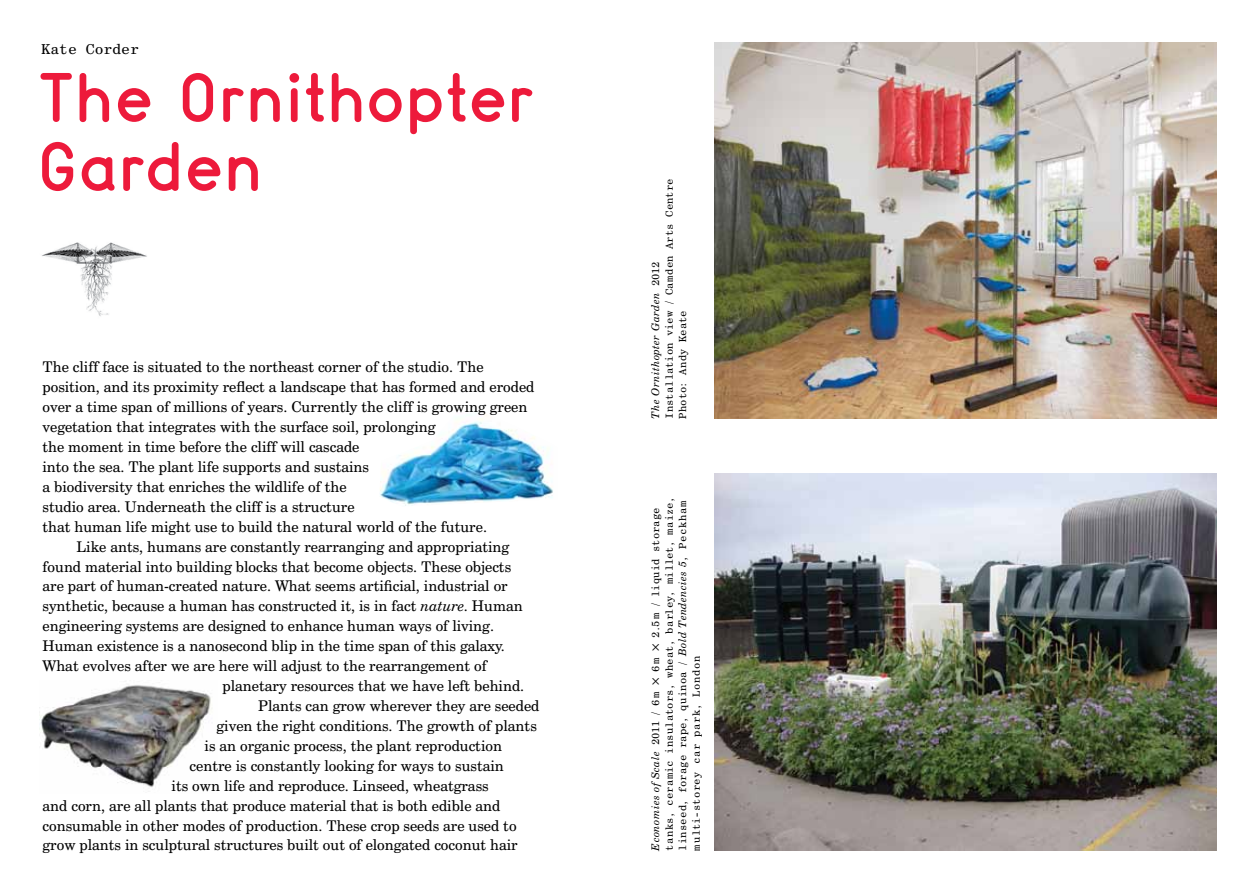
<style>
.page{position:relative;width:1259px;height:893px;background:#fff}
.page>*{position:absolute;margin:0;border:0;box-sizing:border-box;transform-origin:0 0}
.t1{font:500 69px/69px "Helix New";letter-spacing:-.005em;color:#ed1a3b}
.t2{font:14.7px "Century Schoolbook BT";color:#000}
.t3{font:14.7px "Century Schoolbook BT Monospace";color:#000}
.t4{font:10.5px/13.5px "Century Schoolbook BT Monospace";letter-spacing:.02em;color:#000}
.t5{font:italic 10.5px "Century Schoolbook BT";letter-spacing:.045em;color:#000}
.s1{font-style:italic}
.s2{font-family:"Century Schoolbook BT"}
.s3{font-family:"Century Schoolbook BT Monospace";font-style:normal}
.s4{font-family:"Century Schoolbook BT";font-style:italic}
</style>
<div class="page">
<img style="left:39px;top:685px;width:173px;height:102px">
<img style="left:380px;top:413px;width:173px;height:93px">
<img style="left:42px;top:242px;width:105px;height:74px">
<img style="left:714px;top:43px;width:502px;height:376px">
<img style="left:714px;top:474px;width:502px;height:376px">
<p class="t3" style="left:42px;top:40px;width:99px">Kate Corder</p>
<h1 class="t1" style="left:36px;top:68px;width:500px">The Ornithopter<br>Garden</h1>
<p class="t2" style="left:43px;top:358px;width:442px">The cliff face is situated to the northeast corner of the studio. The</p>
<p class="t2" style="left:43px;top:378px;width:493px">position, and its proximity reflect a landscape that has formed and eroded</p>
<p class="t2" style="left:43px;top:398px;width:486px">over a time span of millions of years. Currently the cliff is growing green</p>
<p class="t2" style="left:43px;top:418px;width:394px">vegetation that integrates with the surface soil, prolonging</p>
<p class="t2" style="left:43px;top:438px;width:318px">the moment in time before the cliff will cascade</p>
<p class="t2" style="left:43px;top:458px;width:328px">into the sea. The plant life supports and sustains</p>
<p class="t2" style="left:43px;top:478px;width:305px">a biodiversity that enriches the wildlife of the</p>
<p class="t2" style="left:43px;top:497px;width:313px">studio area. Underneath the cliff is a structure</p>
<p class="t2" style="left:43px;top:517px;width:446px">that human life might use to build the natural world of the future.</p>
<p class="t2" style="left:77px;top:537px;width:434px">Like ants, humans are constantly rearranging and appropriating</p>
<p class="t2" style="left:43px;top:557px;width:470px">found material into building blocks that become objects. These objects</p>
<p class="t2" style="left:43px;top:577px;width:467px">are part of human-created nature. What seems artificial, industrial or</p>
<p class="t2" style="left:43px;top:597px;width:482px">synthetic, because a human has constructed it, is in fact <span class="s1">nature</span>. Human</p>
<p class="t2" style="left:43px;top:617px;width:453px">engineering systems are designed to enhance human ways of living.</p>
<p class="t2" style="left:43px;top:637px;width:464px">Human existence is a nanosecond blip in the time span of this galaxy.</p>
<p class="t2" style="left:43px;top:657px;width:446px">What evolves after we are here will adjust to the rearrangement of</p>
<p class="t2" style="left:223px;top:677px;width:303px">planetary resources that we have left behind.</p>
<p class="t2" style="left:258px;top:697px;width:283px">Plants can grow wherever they are seeded</p>
<p class="t2" style="left:217px;top:717px;width:322px">given the right conditions. The growth of plants</p>
<p class="t2" style="left:205px;top:736px;width:299px">is an organic process, the plant reproduction</p>
<p class="t2" style="left:190px;top:756px;width:316px">centre is constantly looking for ways to sustain</p>
<p class="t2" style="left:172px;top:776px;width:318px">its own life and reproduce. Linseed, wheatgrass</p>
<p class="t2" style="left:43px;top:796px;width:459px">and corn, are all plants that produce material that is both edible and</p>
<p class="t2" style="left:43px;top:816px;width:475px">consumable in other modes of production. These crop seeds are used to</p>
<p class="t2" style="left:43px;top:836px;width:477px">grow plants in sculptural structures built out of elongated coconut hair</p>
<p class="t4" style="left:662px;top:419px;width:242px;rotate:-90deg">Installation view <span class="s2">/</span> Camden Arts Centre<br>Photo: Andy Keate</p>
<p class="t5" style="left:649px;top:419px;width:158px;rotate:-90deg">The Ornithopter Garden <span class="s3">2012</span></p>
<p class="t4" style="left:648px;top:850px;width:355px;rotate:-90deg"><span class="s4">Economies of Scale</span> 2011 <span class="s2">/</span> 6 m ✕ 6 m ✕ 2.5 m <span class="s2">/</span> liquid storage tanks, ceramic insulators, wheat, barley, millet, maize, linseed, forage rape, quinoa <span class="s2">/</span> <span class="s4">Bold Tendencies 5</span>, Peckham multi-storey car park, London</p>
</div>
